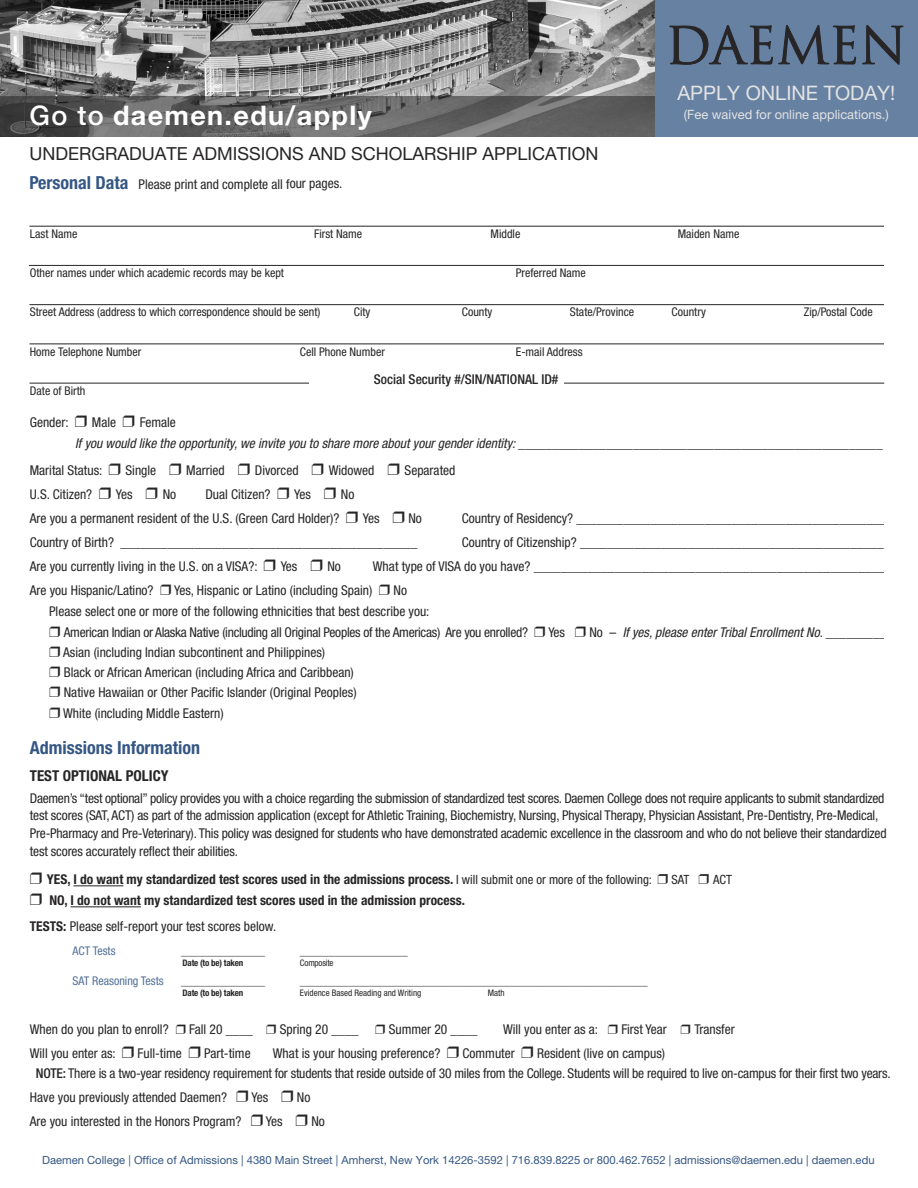
<style>
.page{position:relative;width:918px;height:1188px;background:#fff}
.page>*{position:absolute;margin:0;border:0;box-sizing:border-box;transform-origin:0 0}
.t1{font:700 27px "Helvetica Neue LT Pro";letter-spacing:.05em;color:#fff}
.t2{font:19.95px "Helvetica Neue LT Pro";color:#e3e3e3}
.t3{font:18px "Helvetica Neue LT Pro";color:#272526}
.t4{font:700 condensed 18px "Helvetica Neue LT Pro";color:#355785}
.t5{font:700 condensed 15px "Helvetica Neue LT Pro";color:#272526}
.t6{font:condensed 13.5px/20.4px "Helvetica Neue LT Pro";color:#272526}
.t7{font:700 condensed 13.5px/21px "Helvetica Neue LT Pro";color:#272526}
.t8{font:italic condensed 13.5px/21px "Helvetica Neue LT Pro";color:#272526}
.t9{font:500 condensed 13.5px "Helvetica Neue LT Pro";color:#272526}
.t10{font:12.9px "Helvetica Neue LT Pro";color:#e3e3e3}
.t11{font:condensed 12px "Helvetica Neue LT Pro";color:#272526}
.t12{font:condensed 12px "Helvetica Neue LT Pro";color:#474647}
.t13{font:condensed 12px "Helvetica Neue LT Pro";color:#537097}
.t14{font:11.25px "Helvetica Neue LT Pro";color:#355785}
.t15{font:condensed 9px "Helvetica Neue LT Pro";color:#272526}
.t16{font:700 condensed 9px "Helvetica Neue LT Pro";letter-spacing:-.02em;color:#272526}
.t17{font:condensed 9px "Helvetica Neue LT Pro";letter-spacing:-.025em;color:#272526}
.s1{font-weight:500}
.s2{font-weight:700;font-size:18px;color:#355785}
.s3{font-style:normal}
.s4{font-style:italic}
.s5{font-weight:400;font-size:12.75px}
.s6{font-weight:700}
</style>
<div class="page">
<div style="left:0;top:0;width:918px;height:137px;background:#6781a3"></div>
<img style="left:0;top:0;width:655px;height:96px">
<hr style="left:73px;top:886px;width:50px;height:1px;background:#272526">
<hr style="left:70px;top:907px;width:71px;height:1px;background:#272526">
<hr style="left:29px;top:226px;width:864px;height:1px;background:#272526">
<hr style="left:29px;top:265px;width:864px;height:1px;background:#272526">
<hr style="left:29px;top:304px;width:864px;height:1px;background:#272526">
<hr style="left:29px;top:343px;width:866px;height:1px;background:#272526">
<div style="left:884px;top:205px;width:15px;height:613px;background:#fff"></div>
<div style="left:0;top:96px;width:655px;height:41px;background:#272526;opacity:.53"></div>
<svg style="left:670px;top:25px;width:186px;height:40px"></svg>
<svg style="left:862px;top:25px;width:41px;height:40px"></svg>
<hr style="left:29px;top:383px;width:855px;height:1px;background:#272526">
<div style="left:310px;top:379px;width:254px;height:15px;background:#fff"></div>
<h1 class="t1" style="left:29px;top:105px;width:344px"><span class="s1">Go to</span> daemen.edu/apply</h1>
<h2 class="t2" style="left:677px;top:86px;width:220px">APPLY ONLINE TODAY!</h2>
<p class="t10" style="left:684px;top:110px;width:206px">(Fee waived for online applications.)</p>
<h3 class="t3" style="left:29px;top:147px;width:570px">UNDERGRADUATE ADMISSIONS AND SCHOLARSHIP APPLICATION</h3>
<p class="t6" style="left:29px;top:175px;width:315px"><span class="s2">Personal Data</span> Please print and complete all four pages.</p>
<p class="t11" style="left:30px;top:229px;width:49px">Last Name</p>
<p class="t11" style="left:314px;top:229px;width:49px">First Name</p>
<p class="t11" style="left:491px;top:229px;width:31px">Middle</p>
<p class="t11" style="left:678px;top:229px;width:63px">Maiden Name</p>
<p class="t11" style="left:30px;top:268px;width:256px">Other names under which academic records may be kept</p>
<p class="t11" style="left:516px;top:268px;width:71px">Preferred Name</p>
<p class="t11" style="left:30px;top:307px;width:292px">Street Address (address to which correspondence should be sent)</p>
<p class="t11" style="left:354px;top:307px;width:18px">City</p>
<p class="t11" style="left:462px;top:307px;width:32px">County</p>
<p class="t11" style="left:570px;top:307px;width:66px">State/Province</p>
<p class="t11" style="left:672px;top:307px;width:36px">Country</p>
<p class="t11" style="left:804px;top:307px;width:70px">Zip/Postal Code</p>
<p class="t11" style="left:30px;top:347px;width:113px">Home Telephone Number</p>
<p class="t11" style="left:300px;top:347px;width:87px">Cell Phone Number</p>
<p class="t11" style="left:516px;top:347px;width:68px">E-mail Address</p>
<p class="t11" style="left:30px;top:386px;width:57px">Date of Birth</p>
<p class="t8" style="left:75px;top:412px;width:809px;text-indent:-45px"><span class="s3">Gender:</span> ❒ <span class="s3">Male</span> ❒ <span class="s3">Female<br></span>If you would like the opportunity, we invite you to share more about your gender identity: <span class="s3">______________________________________________________</span></p>
<p class="t6" style="left:30px;top:459px;width:427px;line-height:24px">Marital Status: ❒ Single ❒ Married ❒ Divorced ❒ Widowed ❒ Separated<br>U.S. Citizen? ❒ Yes ❒ No</p>
<p class="t9" style="left:374px;top:374px;width:186px">Social Security #/SIN/NATIONAL ID#</p>
<p class="t6" style="left:30px;top:483px;width:394px;line-height:24px;text-indent:176px">Dual Citizen? ❒ Yes ❒ No<br>Are you a permanent resident of the U.S. (Green Card Holder)? ❒ Yes ❒ No</p>
<p class="t6" style="left:462px;top:509px;width:427px">Country of Residency? ______________________________________________</p>
<p class="t6" style="left:30px;top:533px;width:389px">Country of Birth? ____________________________________________</p>
<p class="t6" style="left:462px;top:533px;width:423px">Country of Citizenship? _____________________________________________</p>
<p class="t6" style="left:30px;top:557px;width:313px">Are you currently living in the U.S. on a VISA?: ❒ Yes ❒ No</p>
<p class="t6" style="left:30px;top:555px;width:856px;line-height:24px;text-indent:343px">What type of VISA do you have? ____________________________________________________<br>Are you Hispanic/Latino? ❒ Yes, Hispanic or Latino (including Spain) ❒ No</p>
<p class="t6" style="left:49px;top:602px;width:839px">Please select one or more of the following ethnicities that best describe you:<br>❒ American Indian or Alaska Native (including all Original Peoples of the Americas) Are you enrolled? ❒ Yes ❒ No – <span class="s4">If yes, please enter Tribal Enrollment No</span>. _________ ❒ Asian (including Indian subcontinent and Philippines)<br>❒ Black or African American (including Africa and Caribbean)<br>❒ Native Hawaiian or Other Pacific Islander (Original Peoples)<br>❒ White (including Middle Eastern)</p>
<h3 class="t4" style="left:30px;top:741px;width:172px">Admissions Information</h3>
<p class="t5" style="left:30px;top:770px;width:140px">TEST OPTIONAL POLICY</p>
<p class="t6" style="left:30px;top:790px;width:858px;line-height:17.7px">Daemen’s “test optional” policy provides you with a choice regarding the submission of standardized test scores. Daemen College does not require applicants to submit standardized test scores (SAT, ACT) as part of the admission application (except for Athletic Training, Biochemistry, Nursing, Physical Therapy, Physician Assistant, Pre-Dentistry, Pre-Medical, Pre-Pharmacy and Pre-Veterinary). This policy was designed for students who have demonstrated academic excellence in the classroom and who do not believe their standardized test scores accurately reflect their abilities.</p>
<p class="t7" style="left:30px;top:870px;width:704px">❒ YES, I do want my standardized test scores used in the admissions process. <span class="s5">I will submit one or more of the following:</span> ❒ <span class="s5">SAT</span> ❒ <span class="s5">ACT </span>❒ NO, I do not want my standardized test scores used in the admission process.</p>
<p class="t6" style="left:30px;top:917px;width:248px"><span class="s6">TESTS:</span> Please self-report your test scores below.</p>
<p class="t13" style="left:72px;top:946px;width:45px">ACT Tests</p>
<p class="t12" style="left:181px;top:946px;width:85px">______________</p>
<p class="t12" style="left:300px;top:946px;width:109px">__________________</p>
<p class="t13" style="left:72px;top:976px;width:93px">SAT Reasoning Tests</p>
<p class="t12" style="left:181px;top:976px;width:85px">______________</p>
<p class="t12" style="left:300px;top:976px;width:349px">__________________________________________________________</p>
<p class="t6" style="left:30px;top:1021px;width:449px">When do you plan to enroll? ❒ Fall 20 ____ ❒ Spring 20 ____ ❒ Summer 20 ____</p>
<p class="t6" style="left:503px;top:1021px;width:233px">Will you enter as a: ❒ First Year ❒ Transfer</p>
<p class="t6" style="left:30px;top:1045px;width:222px">Will you enter as: ❒ Full-time ❒ Part-time</p>
<p class="t17" style="left:300px;top:960px;width:35px">Composite</p>
<p class="t16" style="left:183px;top:960px;width:62px">Date (to be) taken</p>
<p class="t16" style="left:183px;top:989px;width:62px">Date (to be) taken</p>
<p class="t15" style="left:300px;top:989px;width:123px">Evidence Based Reading and Writing</p>
<p class="t15" style="left:488px;top:989px;width:18px">Math</p>
<p class="t6" style="left:36px;top:1045px;width:856px;line-height:19.5px;text-indent:237px">What is your housing preference? ❒ Commuter ❒ Resident (live on campus)<br><span class="s1">NOTE:</span> There is a two-year residency requirement for students that reside outside of 30 miles from the College. Students will be required to live on-campus for their first two years.</p>
<p class="t6" style="left:30px;top:1086px;width:297px;line-height:24px">Have you previously attended Daemen? ❒ Yes ❒ No<br>Are you interested in the Honors Program? ❒ Yes ❒ No</p>
<p class="t14" style="left:42px;top:1156px;width:834px">Daemen College | Office of Admissions | 4380 Main Street | Amherst, New York 14226-3592 | 716.839.8225 or 800.462.7652 | admissions@daemen.edu | daemen.edu</p>
</div>
